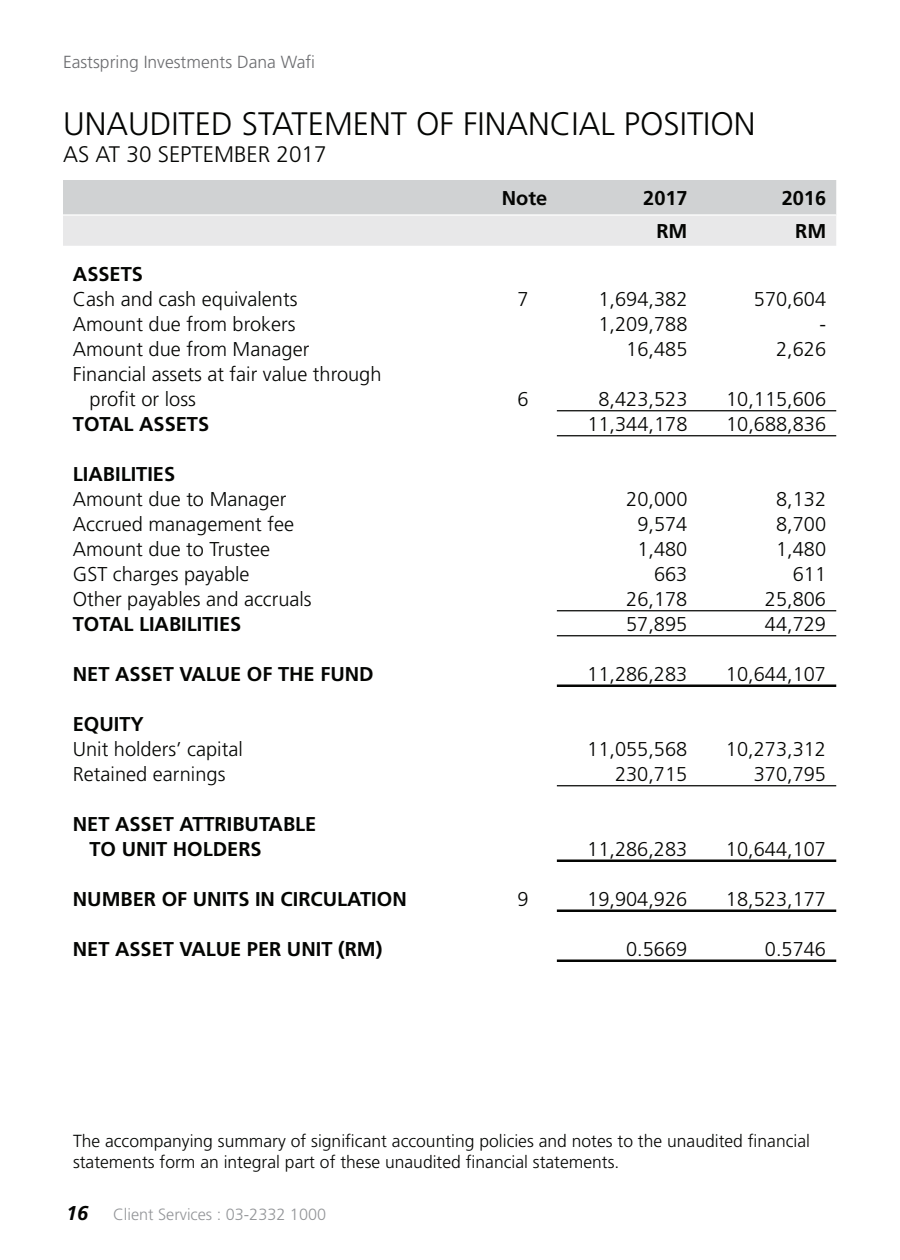
<style>
.page{position:relative;width:900px;height:1260px;background:#fff}
.page>*{position:absolute;margin:0;border:0;box-sizing:border-box;transform-origin:0 0}
.t1{font:300 32.5px "Frutiger";color:#040503}
.t2{font:300 22.5px "Frutiger";color:#040503}
.t3{font:300 20px/25px "Frutiger";color:#040503}
.t4{font:700 20px/25px "Frutiger";color:#040503}
.t5{font:300 17.5px/21px "Frutiger";color:#040503}
.t6{font:300 17.5px "Frutiger";color:#6c6d70}
.t7{font:300 16.25px "Frutiger";color:#949699}
.s1{font-weight:700;font-style:italic;font-size:20px;color:#040503}
</style>
<div class="page">
<svg style="left:63px;top:180px;width:773px;height:66px;background:#dbdcdd"></svg>
<hr style="left:63px;top:214px;width:773px;height:2px;background:#fff">
<hr style="left:557px;top:410px;width:279px;height:1px;background:#040503">
<hr style="left:557px;top:435px;width:279px;height:1px;background:#040503">
<hr style="left:557px;top:960px;width:279px;height:2px;background:#040503">
<hr style="left:557px;top:910px;width:279px;height:2px;background:#040503">
<hr style="left:557px;top:860px;width:279px;height:2px;background:#040503">
<hr style="left:557px;top:785px;width:279px;height:1px;background:#040503">
<hr style="left:557px;top:685px;width:279px;height:2px;background:#040503">
<hr style="left:557px;top:635px;width:279px;height:1px;background:#040503">
<hr style="left:557px;top:610px;width:279px;height:1px;background:#040503">
<p class="t6" style="left:63px;top:55px;width:254px">Eastspring Investments Dana Wafi</p>
<h1 class="t1" style="left:63px;top:111px;width:694px">UNAUDITED STATEMENT OF FINANCIAL POSITION</h1>
<p class="t2" style="left:63px;top:146px;width:265px">AS AT 30 SEPTEMBER 2017</p>
<p class="t4" style="left:502px;top:187px;width:47px">Note</p>
<p class="t4" style="left:643px;top:187px;width:46px">2017</p>
<p class="t4" style="left:782px;top:187px;width:46px">2016</p>
<p class="t4" style="left:656px;top:220px;width:33px">RM</p>
<p class="t4" style="left:795px;top:220px;width:33px">RM</p>
<p class="t4" style="left:73px;top:263px;width:72px">ASSETS</p>
<p class="t3" style="left:73px;top:288px;width:226px">Cash and cash equivalents</p>
<p class="t3" style="left:518px;top:288px;width:13px">7</p>
<p class="t3" style="left:599px;top:288px;width:90px">1,694,382</p>
<p class="t3" style="left:754px;top:288px;width:74px">570,604</p>
<p class="t3" style="left:73px;top:313px;width:224px">Amount due from brokers</p>
<p class="t3" style="left:599px;top:313px;width:90px">1,209,788</p>
<p class="t3" style="left:820px;top:313px;width:8px">-</p>
<p class="t3" style="left:73px;top:338px;width:238px">Amount due from Manager</p>
<p class="t3" style="left:626px;top:338px;width:63px">16,485</p>
<p class="t3" style="left:776px;top:338px;width:52px">2,626</p>
<p class="t3" style="left:90px;top:363px;width:293px;text-indent:-17px">Financial assets at fair value through profit or loss</p>
<p class="t3" style="left:518px;top:388px;width:13px">6</p>
<p class="t3" style="left:598px;top:388px;width:90px">8,423,523</p>
<p class="t3" style="left:726px;top:388px;width:102px">10,115,606</p>
<p class="t4" style="left:73px;top:413px;width:138px">TOTAL ASSETS</p>
<p class="t3" style="left:587px;top:413px;width:102px">11,344,178</p>
<p class="t3" style="left:726px;top:413px;width:102px">10,688,836</p>
<p class="t4" style="left:73px;top:463px;width:104px">LIABILITIES</p>
<p class="t3" style="left:73px;top:488px;width:215px">Amount due to Manager</p>
<p class="t3" style="left:626px;top:488px;width:63px">20,000</p>
<p class="t3" style="left:776px;top:488px;width:52px">8,132</p>
<p class="t3" style="left:73px;top:513px;width:223px">Accrued management fee</p>
<p class="t3" style="left:637px;top:513px;width:52px">9,574</p>
<p class="t3" style="left:776px;top:513px;width:52px">8,700</p>
<p class="t3" style="left:73px;top:538px;width:199px">Amount due to Trustee</p>
<p class="t3" style="left:637px;top:538px;width:52px">1,480</p>
<p class="t3" style="left:776px;top:538px;width:52px">1,480</p>
<p class="t3" style="left:73px;top:563px;width:178px">GST charges payable</p>
<p class="t3" style="left:654px;top:563px;width:35px">663</p>
<p class="t3" style="left:793px;top:563px;width:35px">611</p>
<p class="t3" style="left:73px;top:588px;width:240px">Other payables and accruals</p>
<p class="t3" style="left:626px;top:588px;width:63px">26,178</p>
<p class="t3" style="left:765px;top:588px;width:63px">25,806</p>
<p class="t4" style="left:73px;top:613px;width:170px">TOTAL LIABILITIES</p>
<p class="t3" style="left:626px;top:613px;width:63px">57,895</p>
<p class="t3" style="left:765px;top:613px;width:63px">44,729</p>
<p class="t4" style="left:73px;top:663px;width:302px">NET ASSET VALUE OF THE FUND</p>
<p class="t3" style="left:587px;top:663px;width:102px">11,286,283</p>
<p class="t3" style="left:726px;top:663px;width:102px">10,644,107</p>
<p class="t4" style="left:73px;top:713px;width:73px">EQUITY</p>
<p class="t3" style="left:73px;top:738px;width:172px">Unit holders’ capital</p>
<p class="t3" style="left:587px;top:738px;width:102px">11,055,568</p>
<p class="t3" style="left:726px;top:738px;width:102px">10,273,312</p>
<p class="t3" style="left:73px;top:763px;width:154px">Retained earnings</p>
<p class="t3" style="left:615px;top:763px;width:74px">230,715</p>
<p class="t3" style="left:754px;top:763px;width:74px">370,795</p>
<p class="t4" style="left:90px;top:813px;width:228px;text-indent:-17px">NET ASSET ATTRIBUTABLE<br>TO UNIT HOLDERS</p>
<p class="t3" style="left:587px;top:838px;width:102px">11,286,283</p>
<p class="t3" style="left:726px;top:838px;width:102px">10,644,107</p>
<p class="t4" style="left:73px;top:888px;width:335px">NUMBER OF UNITS IN CIRCULATION</p>
<p class="t3" style="left:517px;top:888px;width:13px">9</p>
<p class="t3" style="left:587px;top:888px;width:102px">19,904,926</p>
<p class="t3" style="left:726px;top:888px;width:102px">18,523,177</p>
<p class="t4" style="left:73px;top:938px;width:311px">NET ASSET VALUE PER UNIT (RM)</p>
<p class="t3" style="left:626px;top:938px;width:63px">0.5669</p>
<p class="t3" style="left:765px;top:938px;width:63px">0.5746</p>
<p class="t5" style="left:73px;top:1131px;width:739px">The accompanying summary of significant accounting policies and notes to the unaudited financial statements form an integral part of these unaudited financial statements.</p>
<p class="t7" style="left:66px;top:1208px;width:262px"><span class="s1">16</span> Client Services : 03-2332 1000</p>
</div>
